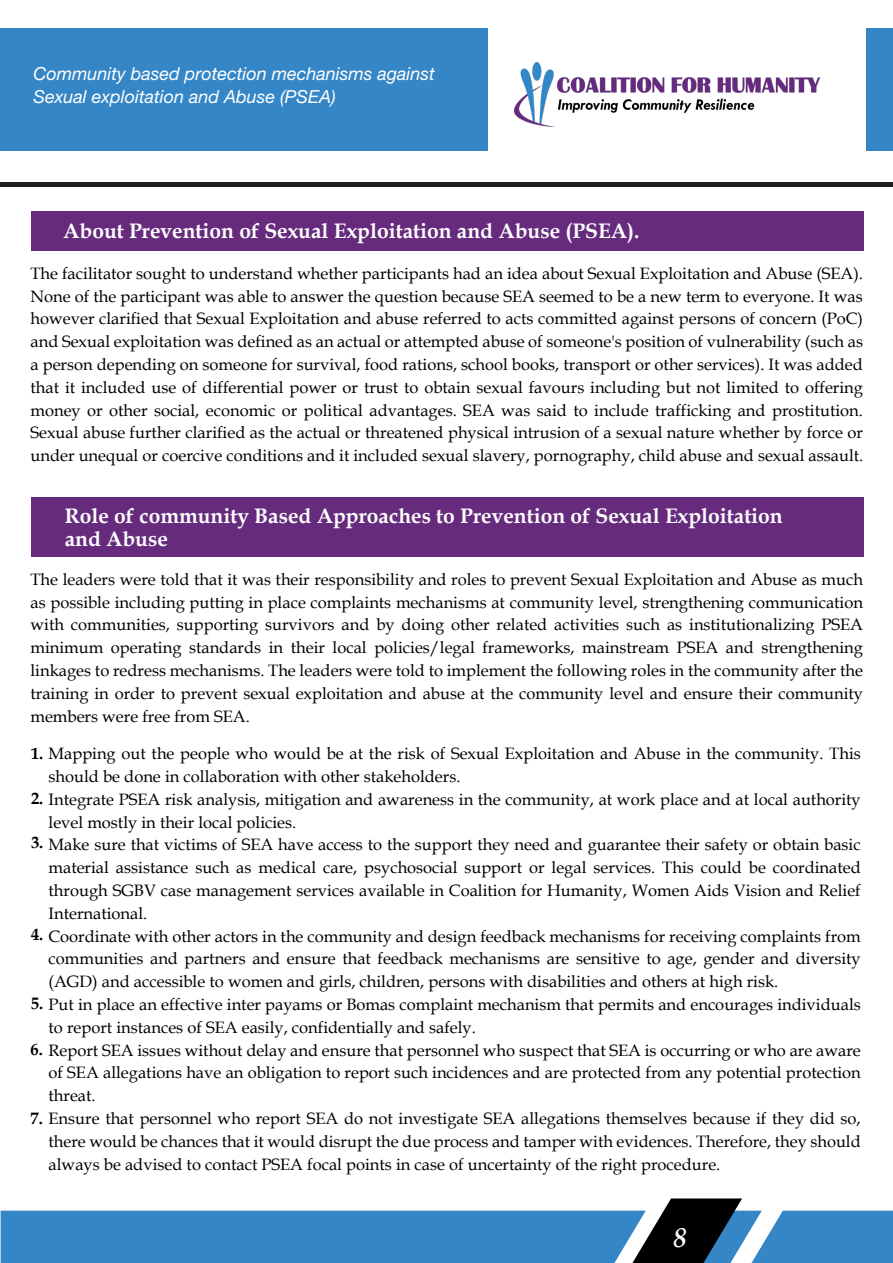
<style>
.page{position:relative;width:893px;height:1263px;background:#fff}
.page>*{position:absolute;margin:0;border:0;box-sizing:border-box;transform-origin:0 0}
.t1{font:italic 700 27px "Book Antiqua";color:#fff}
.t2{font:700 21px/22.8px "Book Antiqua";color:#fff}
.t3{font:italic 18px/22.8px "Helvetica Neue LT Std";color:#fff}
.t4{font:16.5px/22.8px "Book Antiqua";color:#000;text-align:justify}
.t5{font:700 16.5px "Book Antiqua";color:#000}
.s1{font-weight:700}
</style>
<div class="page">
<img style="left:515px;top:62px;width:305px;height:64px">
<hr style="left:1px;top:182px;width:892px;height:4px;background:#211e1f">
<div style="left:0;top:28px;width:487px;height:122px;background:#3486c7"></div>
<svg style="left:1px;top:1198px;width:892px;height:65px"></svg>
<div style="left:866px;top:28px;width:27px;height:122px;background:#3486c7"></div>
<div style="left:31px;top:212px;width:832px;height:39px;background:#662b7d"></div>
<div style="left:31px;top:497px;width:832px;height:59px;background:#662b7d"></div>
<p class="t3" style="left:34px;top:62px;width:403px">Community based protection mechanisms against<br>Sexual exploitation and Abuse (PSEA)</p>
<p class="t2" style="left:63px;top:220px;width:578px">About Prevention of Sexual Exploitation and Abuse (PSEA).</p>
<p class="t4" style="left:31px;top:261px;width:834px">The facilitator sought to understand whether participants had an idea about Sexual Exploitation and Abuse (SEA).<br>None of the participant was able to answer the question because SEA seemed to be a new term to everyone. It was however clarified that Sexual Exploitation and abuse referred to acts committed against persons of concern (PoC) and Sexual exploitation was defined as an actual or attempted abuse of someone's position of vulnerability (such as a person depending on someone for survival, food rations, school books, transport or other services). It was added that it included use of differential power or trust to obtain sexual favours including but not limited to offering money or other social, economic or political advantages. SEA was said to include trafficking and prostitution.<br>Sexual abuse further clarified as the actual or threatened physical intrusion of a sexual nature whether by force or under unequal or coercive conditions and it included sexual slavery, pornography, child abuse and sexual assault.</p>
<p class="t2" style="left:65px;top:505px;width:720px">Role of community Based Approaches to Prevention of Sexual Exploitation and Abuse</p>
<p class="t4" style="left:31px;top:567px;width:834px">The leaders were told that it was their responsibility and roles to prevent Sexual Exploitation and Abuse as much as possible including putting in place complaints mechanisms at community level, strengthening communication with communities, supporting survivors and by doing other related activities such as institutionalizing PSEA minimum operating standards in their local policies/legal frameworks, mainstream PSEA and strengthening linkages to redress mechanisms. The leaders were told to implement the following roles in the community after the training in order to prevent sexual exploitation and abuse at the community level and ensure their community members were free from SEA.</p>
<p class="t4" style="left:49px;top:742px;width:814px;text-indent:-18px"><span class="s1">1.</span> Mapping out the people who would be at the risk of Sexual Exploitation and Abuse in the community. This should be done in collaboration with other stakeholders.</p>
<p class="t4" style="left:49px;top:787px;width:814px;text-align:left;text-indent:-18px"><span class="s1">2.</span> Integrate PSEA risk analysis, mitigation and awareness in the community, at work place and at local authority level mostly in their local policies.<br>Make sure that victims of SEA have access to the support they need and guarantee their safety or obtain basic material assistance such as medical care, psychosocial support or legal services. This could be coordinated through SGBV case management services available in Coalition for Humanity, Women Aids Vision and Relief International.</p>
<p class="t4" style="left:49px;top:924px;width:814px;text-indent:-18px"><span class="s1">4.</span> Coordinate with other actors in the community and design feedback mechanisms for receiving complaints from communities and partners and ensure that feedback mechanisms are sensitive to age, gender and diversity (AGD) and accessible to women and girls, children, persons with disabilities and others at high risk.</p>
<p class="t4" style="left:49px;top:992px;width:814px;text-indent:-18px"><span class="s1">5.</span> Put in place an effective inter payams or Bomas complaint mechanism that permits and encourages individuals to report instances of SEA easily, confidentially and safely.</p>
<p class="t4" style="left:49px;top:1038px;width:814px;text-indent:-18px"><span class="s1">6.</span> Report SEA issues without delay and ensure that personnel who suspect that SEA is occurring or who are aware of SEA allegations have an obligation to report such incidences and are protected from any potential protection threat.</p>
<p class="t4" style="left:49px;top:1106px;width:814px;text-indent:-18px"><span class="s1">7.</span> Ensure that personnel who report SEA do not investigate SEA allegations themselves because if they did so, there would be chances that it would disrupt the due process and tamper with evidences. Therefore, they should always be advised to contact PSEA focal points in case of uncertainty of the right procedure.</p>
<p class="t5" style="left:31px;top:831px;width:14px">3.</p>
<h1 class="t1" style="left:673px;top:1219px;width:15px">8</h1>
</div>
